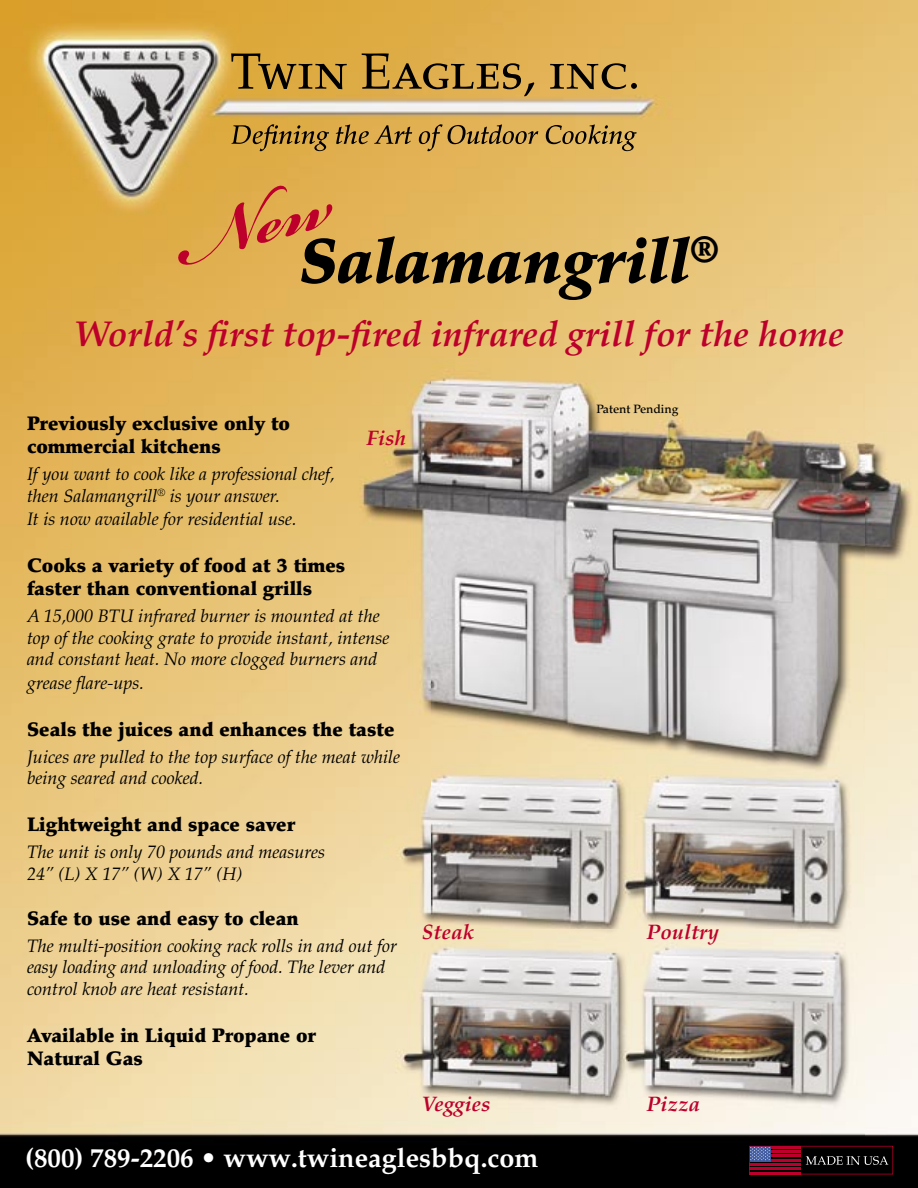
<style>
.page{position:relative;width:918px;height:1188px;background:#fff}
.page>*{position:absolute;margin:0;border:0;box-sizing:border-box;transform-origin:0 0}
.t1{font:italic 900 63px "Palatino";color:#000}
.t2{font:italic 700 36px "Palatino";color:#bd002b}
.t3{font:700 27px "Palatino";color:#fff}
.t4{font:italic 700 21px "Palatino";color:#bd002b}
.t5{font:900 19.5px/23.4px "Palatino";color:#000}
.t6{font:italic 18px/21.6px "Palatino";color:#000}
.t7{font:500 12px "Palatino";color:#000}
</style>
<div class="page">
<img style="left:0;top:0;width:918px;height:1188px">
<svg style="left:177px;top:185px;width:156px;height:81px;background:#db9a49"></svg>
<svg style="left:231px;top:53px;width:406px;height:43px;background:#b88f3e"></svg>
<svg style="left:232px;top:124px;width:405px;height:27px;background:#b89144"></svg>
<svg style="left:749px;top:1146px;width:144px;height:28px;background:#3c1422"></svg>
<h1 class="t1" style="left:300px;top:224px;width:421px">Salamangrill<sup>®</sup></h1>
<h2 class="t2" style="left:74px;top:313px;width:772px">World’s first top-fired infrared grill for the home</h2>
<p class="t5" style="left:27px;top:411px;width:265px">Previously exclusive only to commercial kitchens</p>
<p class="t6" style="left:27px;top:463px;width:309px">If you want to cook like a professional chef, then Salamangrill<sup>®</sup> is your answer.</p>
<p class="t6" style="left:27px;top:508px;width:271px">It is now available for residential use.</p>
<p class="t5" style="left:27px;top:554px;width:320px">Cooks a variety of food at 3 times faster than conventional grills</p>
<p class="t6" style="left:27px;top:606px;width:364px">A 15,000 BTU infrared burner is mounted at the top of the cooking grate to provide instant, intense and constant heat. No more clogged burners and</p>
<p class="t6" style="left:27px;top:672px;width:119px">grease flare-ups.</p>
<p class="t5" style="left:27px;top:717px;width:369px">Seals the juices and enhances the taste</p>
<p class="t6" style="left:27px;top:746px;width:375px">Juices are pulled to the top surface of the meat while being seared and cooked.</p>
<p class="t5" style="left:27px;top:813px;width:270px">Lightweight and space saver</p>
<p class="t6" style="left:27px;top:841px;width:300px">The unit is only 70 pounds and measures<br>24” (L) X 17” (W) X 17” (H)</p>
<p class="t5" style="left:27px;top:906px;width:273px">Safe to use and easy to clean</p>
<p class="t6" style="left:27px;top:935px;width:372px">The multi-position cooking rack rolls in and out for easy loading and unloading of food. The lever and control knob are heat resistant.</p>
<p class="t5" style="left:27px;top:1023px;width:291px">Available in Liquid Propane or<br>Natural Gas</p>
<p class="t4" style="left:367px;top:425px;width:41px">Fish</p>
<p class="t7" style="left:596px;top:402px;width:84px">Patent Pending</p>
<p class="t4" style="left:422px;top:919px;width:54px">Steak</p>
<p class="t4" style="left:647px;top:919px;width:74px">Poultry</p>
<p class="t4" style="left:422px;top:1091px;width:70px">Veggies</p>
<p class="t4" style="left:647px;top:1091px;width:55px">Pizza</p>
<h3 class="t3" style="left:25px;top:1143px;width:515px">(800) 789-2206 • www.twineaglesbbq.com</h3>
</div>
